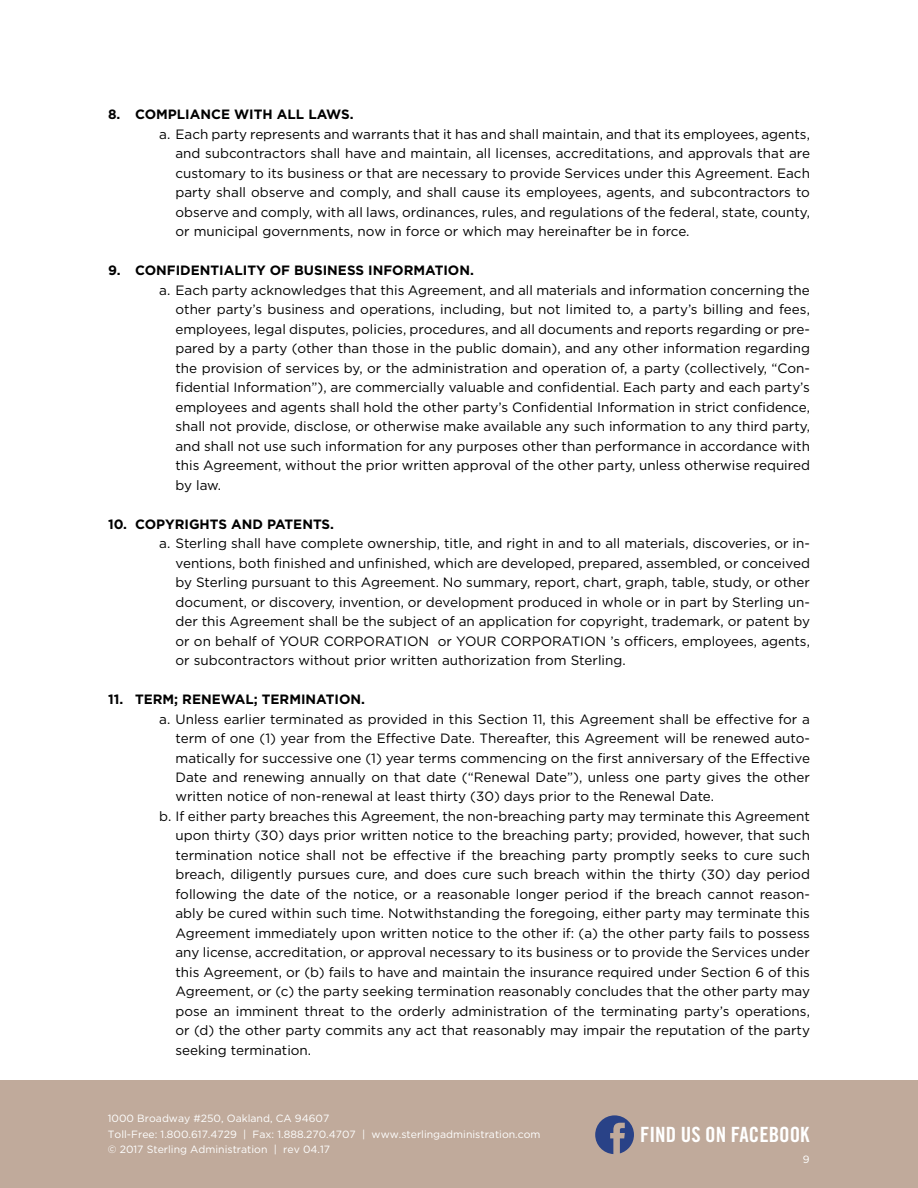
<style>
.page{position:relative;width:918px;height:1188px;background:#fff}
.page>*{position:absolute;margin:0;border:0;box-sizing:border-box;transform-origin:0 0}
.t1{font:21px "Trade Gothic Bold Cond Twenty";color:#fff}
.t2{font:13.5px/19.5px "Gotham";color:#000;text-align:justify}
.t3{font:700 13.5px "Gotham";color:#000}
.t4{font:10.5px/15px "Gotham";color:#fff}
</style>
<div class="page">
<div style="left:0;top:1080px;width:918px;height:108px;background:#c0aa9b"></div>
<svg style="left:595px;top:1115px;width:39px;height:39px"></svg>
<p class="t3" style="left:108px;top:107px;width:247px">8. COMPLIANCE WITH ALL LAWS.</p>
<p class="t2" style="left:176px;top:124px;width:636px;text-indent:-16px">a. Each party represents and warrants that it has and shall maintain, and that its employees, agents, and subcontractors shall have and maintain, all licenses, accreditations, and approvals that are customary to its business or that are necessary to provide Services under this Agreement. Each party shall observe and comply, and shall cause its employees, agents, and subcontractors to observe and comply, with all laws, ordinances, rules, and regulations of the federal, state, county, or municipal governments, now in force or which may hereinafter be in force.</p>
<p class="t3" style="left:108px;top:263px;width:367px">9. CONFIDENTIALITY OF BUSINESS INFORMATION.</p>
<p class="t2" style="left:176px;top:280px;width:636px;text-indent:-16px">a. Each party acknowledges that this Agreement, and all materials and information concerning the other party’s business and operations, including, but not limited to, a party’s billing and fees, employees, legal disputes, policies, procedures, and all documents and reports regarding or pre&shy;pared by a party (other than those in the public domain), and any other information regarding the provision of services by, or the administration and operation of, a party (collectively, “Con&shy;fidential Information”), are commercially valuable and confidential. Each party and each party’s employees and agents shall hold the other party’s Confidential Information in strict confidence, shall not provide, disclose, or otherwise make available any such information to any third party, and shall not use such information for any purposes other than performance in accordance with this Agreement, without the prior written approval of the other party, unless otherwise required by law.</p>
<p class="t3" style="left:108px;top:516px;width:228px">10. COPYRIGHTS AND PATENTS.</p>
<p class="t2" style="left:176px;top:533px;width:636px;text-indent:-16px">a. Sterling shall have complete ownership, title, and right in and to all materials, discoveries, or in&shy;ventions, both finished and unfinished, which are developed, prepared, assembled, or conceived by Sterling pursuant to this Agreement. No summary, report, chart, graph, table, study, or other document, or discovery, invention, or development produced in whole or in part by Sterling un&shy;der this Agreement shall be the subject of an application for copyright, trademark, or patent by or on behalf of YOUR CORPORATION or YOUR CORPORATION ’s officers, employees, agents, or subcontractors without prior written authorization from Sterling.</p>
<p class="t3" style="left:108px;top:691px;width:259px">11. TERM; RENEWAL; TERMINATION.</p>
<p class="t2" style="left:159px;top:709px;width:652px">a. Unless earlier terminated as provided in this Section 11, this Agreement shall be effective for a</p>
<p class="t2" style="left:176px;top:728px;width:636px">term of one (1) year from the Effective Date. Thereafter, this Agreement will be renewed auto-</p>
<p class="t2" style="left:176px;top:748px;width:636px">matically for successive one (1) year terms commencing on the first anniversary of the Effective</p>
<p class="t2" style="left:176px;top:767px;width:636px">Date and renewing annually on that date (“Renewal Date”), unless one party gives the other</p>
<p class="t2" style="left:176px;top:787px;width:540px">written notice of non-renewal at least thirty (30) days prior to the Renewal Date.</p>
<p class="t2" style="left:159px;top:806px;width:652px">b. If either party breaches this Agreement, the non-breaching party may terminate this Agreement</p>
<p class="t2" style="left:176px;top:826px;width:636px">upon thirty (30) days prior written notice to the breaching party; provided, however, that such</p>
<p class="t2" style="left:176px;top:845px;width:636px">termination notice shall not be effective if the breaching party promptly seeks to cure such</p>
<p class="t2" style="left:176px;top:865px;width:636px">breach, diligently pursues cure, and does cure such breach within the thirty (30) day period</p>
<p class="t2" style="left:176px;top:884px;width:636px">following the date of the notice, or a reasonable longer period if the breach cannot reason-</p>
<p class="t2" style="left:176px;top:904px;width:636px">ably be cured within such time. Notwithstanding the foregoing, either party may terminate this</p>
<p class="t2" style="left:176px;top:923px;width:636px">Agreement immediately upon written notice to the other if: (a) the other party fails to possess</p>
<p class="t2" style="left:176px;top:943px;width:636px">any license, accreditation, or approval necessary to its business or to provide the Services under</p>
<p class="t2" style="left:176px;top:962px;width:636px">this Agreement, or (b) fails to have and maintain the insurance required under Section 6 of this</p>
<p class="t2" style="left:176px;top:982px;width:636px">Agreement, or (c) the party seeking termination reasonably concludes that the other party may</p>
<p class="t2" style="left:176px;top:1001px;width:636px">pose an imminent threat to the orderly administration of the terminating party’s operations,</p>
<p class="t2" style="left:176px;top:1021px;width:636px">or (d) the other party commits any act that reasonably may impair the reputation of the party</p>
<p class="t2" style="left:176px;top:1040px;width:137px">seeking termination.</p>
<p class="t4" style="left:108px;top:1111px;width:434px">1000 Broadway #250, Oakland, CA 94607<br>Toll-Free: 1.800.617.4729 | Fax: 1.888.270.4707 | www.sterlingadministration.com © 2017 Sterling Administration | rev 04.17</p>
<h1 class="t1" style="left:640px;top:1122px;width:171px">FIND US ON FACEBOOK</h1>
<p class="t4" style="left:803px;top:1152px;width:8px">9</p>
</div>
